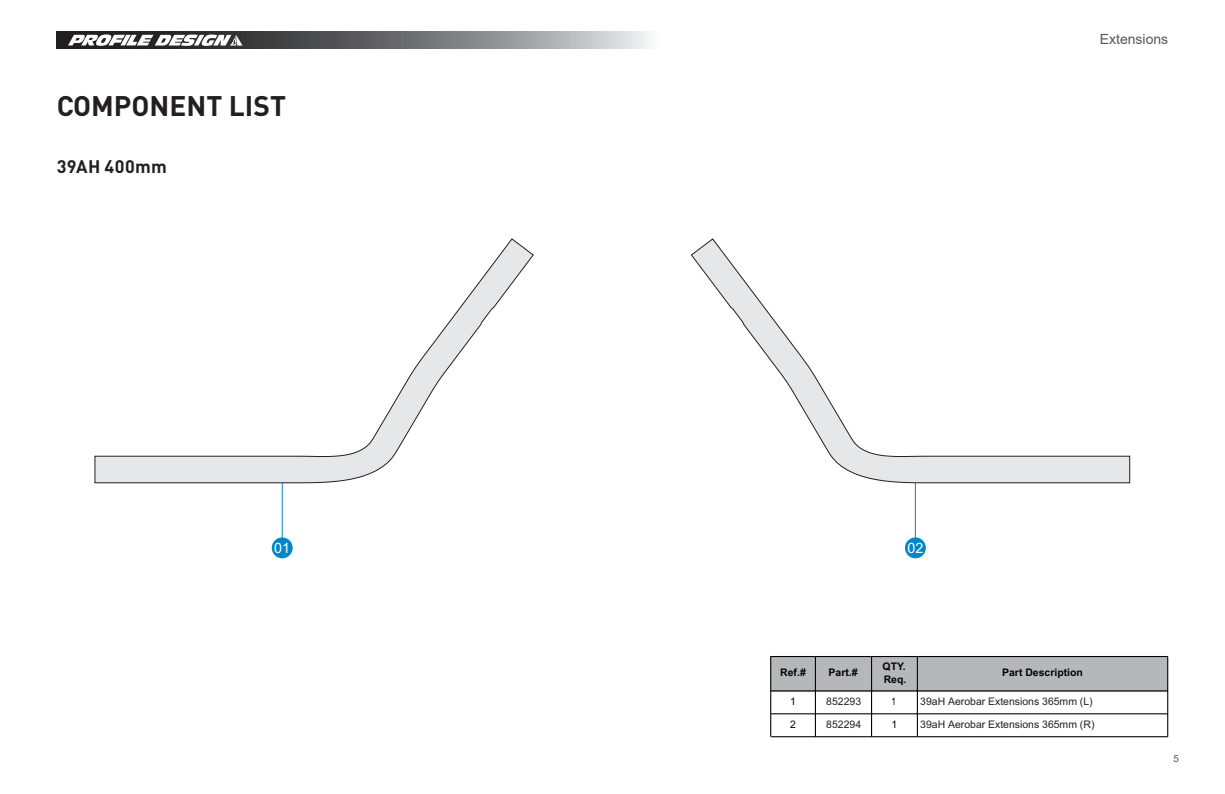
<style>
.page{position:relative;width:1225px;height:794px;background:#fff}
.page>*{position:absolute;margin:0;border:0;box-sizing:border-box;transform-origin:0 0}
.Page_Title{font:700 28px "DIN Pro";color:#231f20}
.t1{font:700 18px "DIN Pro";letter-spacing:.02em;color:#231f20}
.t2{font:14.4px "Arial";color:#fff}
.t3{font:14px "Arial";color:#57585a}
.t4{font:10.4px "Arial";color:#231f20}
.t5{font:700 10.4px/12.6px "Arial";color:#030303}
.t6{font:10.4px "Arial";color:#030303}
.t7{font:10.4px "Arial";color:#030303;scale:.77 1}
.t8{font:10px "Arial";color:#57585a}
</style>
<div class="page">
<svg style="left:57px;top:32px;width:592px;height:17px"></svg>
<svg style="left:68px;top:34px;width:174px;height:12px"></svg>
<hr style="left:282px;top:483px;width:1px;height:57px;background:#0087c7">
<div style="left:272px;top:537px;width:21px;height:21px;background:#0087c7;border-radius:50%"></div>
<hr style="left:915px;top:483px;width:1px;height:57px;background:#0087c7">
<div style="left:905px;top:537px;width:21px;height:21px;background:#0087c7;border-radius:50%"></div>
<svg style="left:95px;top:239px;width:438px;height:244px"></svg>
<svg style="left:691px;top:239px;width:439px;height:244px"></svg>
<div style="left:770px;top:656px;width:397px;height:35px;background:#b6b7b9"></div>
<hr style="left:770px;top:656px;width:1px;height:80px;background:#030303">
<hr style="left:815px;top:656px;width:1px;height:80px;background:#030303">
<hr style="left:871px;top:656px;width:1px;height:80px;background:#030303">
<hr style="left:917px;top:656px;width:1px;height:80px;background:#030303">
<hr style="left:1167px;top:656px;width:1px;height:80px;background:#030303">
<hr style="left:771px;top:656px;width:396px;height:1px;background:#030303">
<hr style="left:771px;top:690px;width:396px;height:1px;background:#030303">
<hr style="left:771px;top:713px;width:396px;height:1px;background:#030303">
<hr style="left:771px;top:736px;width:396px;height:1px;background:#030303">
<p class="Page_Title" style="left:57px;top:86px;width:231px">COMPONENT LIST</p>
<p class="t1" style="left:57px;top:154px;width:112px">39AH 400mm</p>
<p class="t2" style="left:274px;top:538px;width:17px">01</p>
<p class="t2" style="left:907px;top:538px;width:17px">02</p>
<h3 class="t3" style="left:1099px;top:29px;width:70px">Extensions</h3>
<p class="t5" style="left:882px;top:660px;width:25px">QTY.<br>Req.</p>
<p class="t5" style="left:780px;top:666px;width:27px">Ref.#</p>
<p class="t5" style="left:828px;top:666px;width:31px">Part.#</p>
<p class="t5" style="left:1002px;top:666px;width:82px">Part Description</p>
<p class="t6" style="left:790px;top:694px;width:7px">1</p>
<p class="t4" style="left:826px;top:694px;width:36px">852293</p>
<p class="t4" style="left:920px;top:694px;width:174px">39aH Aerobar Extensions 365mm (L)</p>
<p class="t6" style="left:790px;top:716px;width:7px">2</p>
<p class="t4" style="left:826px;top:716px;width:36px">852294</p>
<p class="t4" style="left:920px;top:716px;width:176px">39aH Aerobar Extensions 365mm (R)</p>
<p class="t7" style="left:891px;top:694px;width:7px">1</p>
<p class="t6" style="left:891px;top:716px;width:7px">1</p>
<p class="t8" style="left:1173px;top:751px;width:7px">5</p>
</div>
